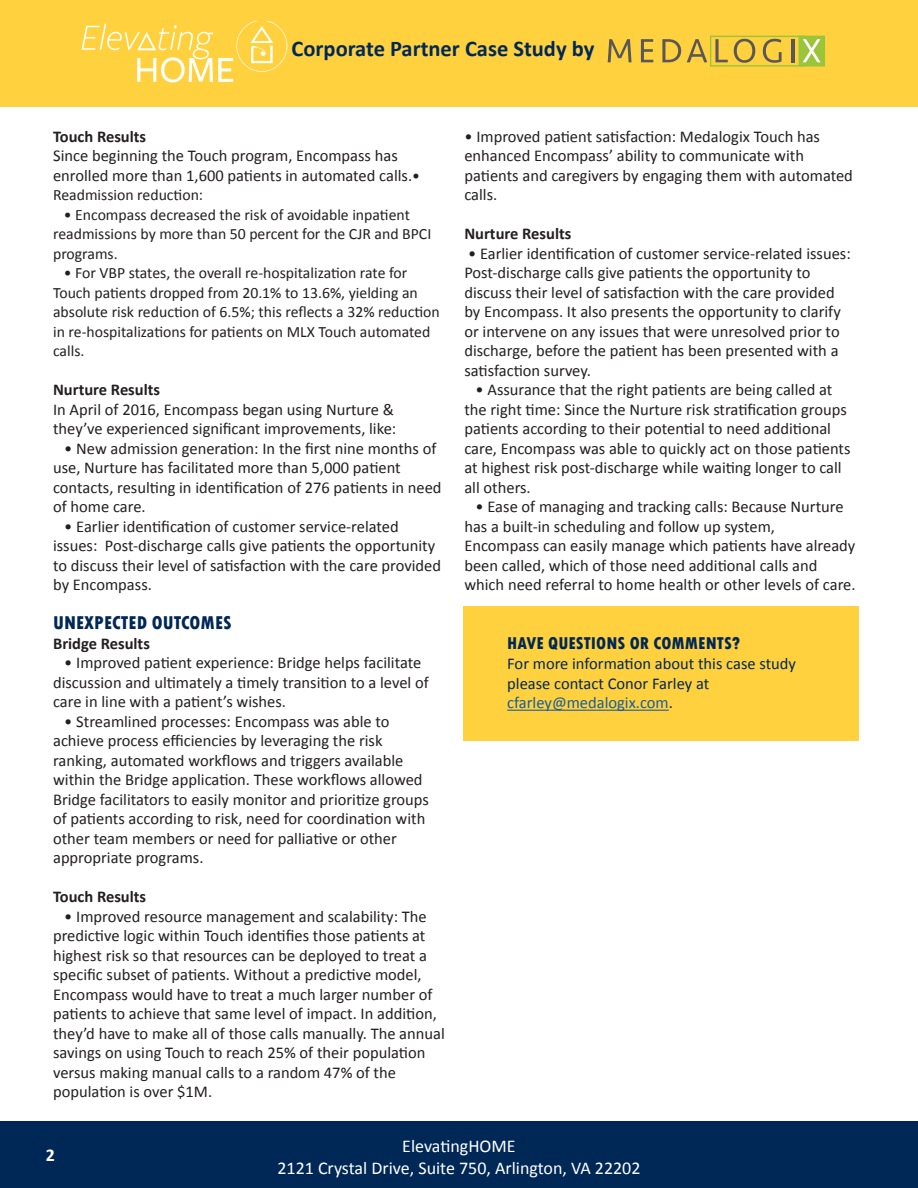
<style>
.page{position:relative;width:918px;height:1188px;background:#fff}
.page>*{position:absolute;margin:0;border:0;box-sizing:border-box;transform-origin:0 0}
.t1{font:700 22.5px "Calibri";color:#002856}
.t2{font:800 condensed 19.5px "Tw Cen";color:#002856}
.t3{font:18px "Calibri";color:#fff}
.t4{font:800 condensed 18px "Tw Cen";color:#002856}
.t5{font:700 18px "Calibri";color:#fff}
.t6{font:16.5px/19.5px "Calibri";color:#231f20}
.t7{font:700 16.5px "Calibri";color:#231f20}
.t8{font:16.5px "Calibri";color:#002856}
.t9{font:16.5px "Calibri";color:#175d9e}
.t10{font:15.75px/19.5px "Calibri";color:#231f20}
.s1{font-size:15.75px}
.s2{color:#002856}
</style>
<div class="page">
<div style="left:0;top:1122px;width:918px;height:66px;background:#002856"></div>
<div style="left:0;top:1px;width:918px;height:106px;background:#ffd13f"></div>
<div style="left:710px;top:36px;width:94px;height:31px;border:1px solid #9ac53b"></div>
<div style="left:799px;top:36px;width:25px;height:30px;background:#9ac53b"></div>
<div style="left:799px;top:36px;width:26px;height:31px;border:1px solid #9ac53b"></div>
<svg style="left:608px;top:39px;width:24px;height:23px"></svg>
<svg style="left:641px;top:39px;width:12px;height:23px"></svg>
<svg style="left:662px;top:39px;width:19px;height:23px"></svg>
<svg style="left:687px;top:39px;width:20px;height:23px"></svg>
<svg style="left:715px;top:39px;width:13px;height:23px"></svg>
<svg style="left:734px;top:39px;width:21px;height:24px"></svg>
<svg style="left:763px;top:39px;width:19px;height:24px"></svg>
<hr style="left:791px;top:39px;width:3px;height:23px;background:#5a5757">
<svg style="left:803px;top:39px;width:18px;height:23px"></svg>
<div style="left:463px;top:606px;width:395px;height:135px;background:#ffd13f"></div>
<hr style="left:507px;top:710px;width:162px;height:1px;background:#175d9e">
<img style="left:81px;top:21px;width:207px;height:62px">
<p class="t1" style="left:292px;top:34px;width:304px">Corporate Partner Case Study by</p>
<p class="t7" style="left:53px;top:126px;width:95px">Touch Results</p>
<p class="t6" style="left:53px;top:146px;width:346px">Since beginning the Touch program, Encompass has</p>
<p class="t6" style="left:53px;top:166px;width:368px">enrolled more than 1,600 patients in automated calls.<span class="s1">•</span></p>
<p class="t10" style="left:53px;top:185px;width:152px">Readmission reduction:</p>
<p class="t10" style="left:64px;top:205px;width:348px">• Encompass decreased the risk of avoidable inpatient</p>
<p class="t10" style="left:53px;top:224px;width:380px">readmissions by more than 50 percent for the CJR and BPCI programs.</p>
<p class="t10" style="left:53px;top:263px;width:388px;text-indent:11px">• For VBP states, the overall re-hospitalization rate for Touch patients dropped from 20.1% to 13.6%, yielding an absolute risk reduction of 6.5%; this reflects a 32% reduction in re-hospitalizations for patients on MLX Touch automated calls.</p>
<p class="t7" style="left:53px;top:379px;width:109px">Nurture Results</p>
<p class="t6" style="left:53px;top:400px;width:345px">In April of 2016, Encompass began using Nurture &amp; they’ve experienced significant improvements, like:</p>
<p class="t6" style="left:53px;top:439px;width:385px;text-indent:11px">• New admission generation: In the first nine months of use, Nurture has facilitated more than 5,000 patient</p>
<p class="t6" style="left:53px;top:478px;width:390px">contacts, resulting in identification of 276 patients in need of home care.</p>
<p class="t6" style="left:64px;top:517px;width:336px">• Earlier identification of customer service-related</p>
<p class="t6" style="left:53px;top:536px;width:390px">issues: Post-discharge calls give patients the opportunity to discuss their level of satisfaction with the care provided by Encompass.</p>
<p class="t2" style="left:53px;top:611px;width:180px">UNEXPECTED OUTCOMES</p>
<p class="t7" style="left:53px;top:633px;width:98px">Bridge Results</p>
<p class="t6" style="left:53px;top:653px;width:377px;text-indent:11px">• Improved patient experience: Bridge helps facilitate discussion and ultimately a timely transition to a level of care in line with a patient’s wishes.</p>
<p class="t6" style="left:64px;top:712px;width:327px">• Streamlined processes: Encompass was able to</p>
<p class="t6" style="left:53px;top:731px;width:331px">achieve process efficiencies by leveraging the risk</p>
<p class="t6" style="left:53px;top:751px;width:352px">ranking, automated workflows and triggers available</p>
<p class="t6" style="left:53px;top:770px;width:377px">within the Bridge application. These workflows allowed Bridge facilitators to easily monitor and prioritize groups of patients according to risk, need for coordination with other team members or need for palliative or other</p>
<p class="t6" style="left:53px;top:848px;width:152px">appropriate programs.</p>
<p class="t7" style="left:53px;top:886px;width:95px">Touch Results</p>
<p class="t6" style="left:53px;top:907px;width:393px;text-indent:11px">• Improved resource management and scalability: The predictive logic within Touch identifies those patients at highest risk so that resources can be deployed to treat a specific subset of patients. Without a predictive model, Encompass would have to treat a much larger number of patients to achieve that same level of impact. In addition, they’d have to make all of those calls manually. The annual savings on using Touch to reach 25% of their population versus making manual calls to a random 47% of the</p>
<p class="t6" style="left:53px;top:1082px;width:161px">population is over $1M.</p>
<p class="t6" style="left:464px;top:127px;width:357px">• Improved patient satisfaction: Medalogix Touch has</p>
<p class="t6" style="left:464px;top:146px;width:341px">enhanced Encompass’ ability to communicate with</p>
<p class="t6" style="left:464px;top:166px;width:390px">patients and caregivers by engaging them with automated calls.</p>
<p class="t7" style="left:464px;top:223px;width:109px">Nurture Results</p>
<p class="t6" style="left:464px;top:244px;width:388px">• Earlier identification of customer service-related issues:<br>Post-discharge calls give patients the opportunity to</p>
<p class="t6" style="left:464px;top:283px;width:378px">discuss their level of satisfaction with the care provided by Encompass. It also presents the opportunity to clarify or intervene on any issues that were unresolved prior to discharge, before the patient has been presented with a satisfaction survey.</p>
<p class="t6" style="left:464px;top:380px;width:388px;text-indent:11px">• Assurance that the right patients are being called at the right time: Since the Nurture risk stratification groups patients according to their potential to need additional care, Encompass was able to quickly act on those patients at highest risk post-discharge while waiting longer to call all others.</p>
<p class="t6" style="left:464px;top:497px;width:381px;text-indent:11px">• Ease of managing and tracking calls: Because Nurture has a built-in scheduling and follow up system,</p>
<p class="t6" style="left:464px;top:536px;width:393px">Encompass can easily manage which patients have already been called, which of those need additional calls and which need referral to home health or other levels of care.</p>
<p class="t4" style="left:507px;top:632px;width:235px">HAVE QUESTIONS OR COMMENTS?</p>
<p class="t8" style="left:507px;top:653px;width:290px">For more information about this case study</p>
<p class="t8" style="left:507px;top:673px;width:203px">please contact Conor Farley at</p>
<p class="t9" style="left:507px;top:692px;width:167px">cfarley@medalogix.com<span class="s2">.</span></p>
<p class="t5" style="left:46px;top:1143px;width:11px">2</p>
<p class="t3" style="left:402px;top:1135px;width:115px">ElevatingHOME</p>
<p class="t3" style="left:277px;top:1157px;width:365px">2121 Crystal Drive, Suite 750, Arlington, VA 22202</p>
</div>
